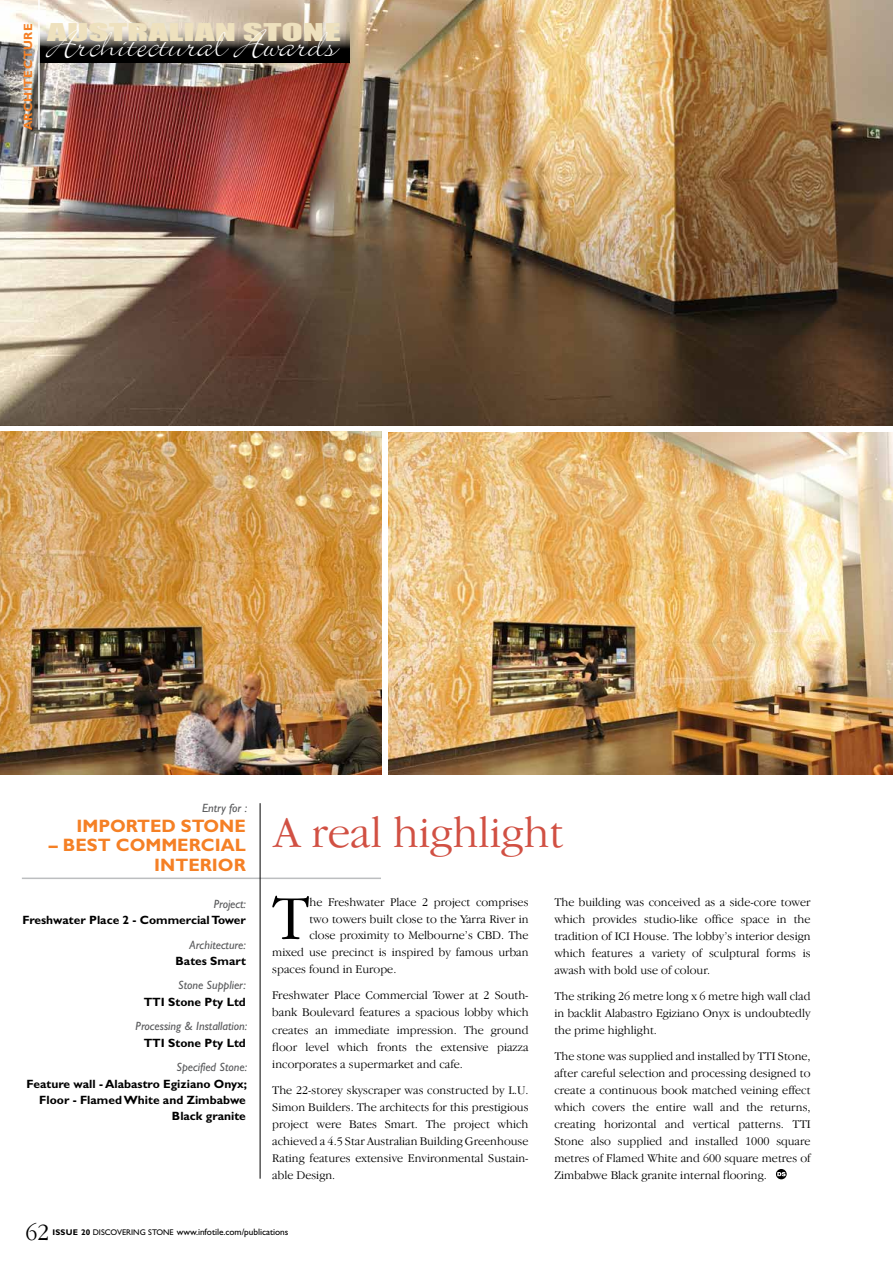
<style>
.page{position:relative;width:893px;height:1263px;background:#fff}
.page>*{position:absolute;margin:0;border:0;box-sizing:border-box;transform-origin:0 0}
.t1{font:300 64.95px "Garamond IT Cby BT";color:#000}
.t2{font:45px "Bickley Script Let Plain";color:#fff}
.t3{font:300 45px "Garamond IT Cby BT";color:#d15043}
.t4{font:300 24px "Garamond IT Cby BT";color:#000}
.t5{font:22.5px "Impact";color:#eee1be;scale:1.75 1}
.t6{font:700 18px/19.5px "Gill Sans";color:#f58025;text-align:right}
.t7{font:300 12.15px/17.1px "Garamond IT Cby BT";color:#000;text-align:justify}
.t8{font:700 12px/16.2px "Gill Sans";color:#000;text-align:right}
.t9{font:italic 12px "Gill Sans";color:#58595b}
.t10{font:700 12px "Gill Sans";letter-spacing:.05em;color:#f58025}
.t11{font:9.3px "Gill Sans";letter-spacing:-.005em;color:#000}
.s1{font-weight:700;font-size:8.25px}
.s2{font-size:8.25px}
</style>
<div class="page">
<img style="left:0;top:0;width:893px;height:425px">
<img style="left:0;top:432px;width:381px;height:342px">
<hr style="left:22px;top:877px;width:359px;height:2px;background:#bcbec0">
<hr style="left:260px;top:803px;width:1px;height:376px;background:#000">
<svg style="left:776px;top:1169px;width:11px;height:10px"></svg>
<svg style="left:777px;top:1172px;width:9px;height:4px"></svg>
<svg style="left:40px;top:27px;width:310px;height:36px;background:#59544d"></svg>
<hr style="left:38px;top:0;width:2px;height:130px;background:#fff">
<img style="left:388px;top:432px;width:505px;height:342px">
<p class="t10" style="left:21px;top:130px;width:109px;rotate:-90deg">architecture</p>
<h3 class="t5" style="left:47px;top:15px;width:169px">AUSTRALIAN STONE</h3>
<h2 class="t2" style="left:47px;top:25px;width:291px">Architectural Awards</h2>
<p class="t9" style="left:202px;top:801px;width:47px">Entry for :</p>
<h3 class="t6" style="left:76px;top:816px;width:169px">I MPORTED STONE</h3>
<h3 class="t6" style="left:49px;top:835px;width:198px">– BEST COMMERCIAL<br>I NTERIOR</h3>
<p class="t9" style="left:214px;top:897px;width:34px">Project:</p>
<p class="t8" style="left:22px;top:912px;width:225px">Freshwater Place 2 - Commercial Tower</p>
<p class="t9" style="left:190px;top:938px;width:58px">Architecture:</p>
<p class="t8" style="left:176px;top:952px;width:72px">Bates Smart</p>
<p class="t9" style="left:178px;top:978px;width:69px">Stone Supplier:</p>
<p class="t8" style="left:144px;top:993px;width:104px">TTI Stone Pty Ltd</p>
<p class="t9" style="left:136px;top:1019px;width:113px">Processing &amp; Installation:</p>
<p class="t8" style="left:144px;top:1034px;width:104px">TTI Stone Pty Ltd</p>
<p class="t9" style="left:177px;top:1060px;width:72px">Specified Stone:</p>
<p class="t8" style="left:27px;top:1075px;width:222px">Feature wall - Alabastro Egiziano Onyx;<br>Floor - Flamed White and Zimbabwe<br>Black granite</p>
<h2 class="t3" style="left:274px;top:806px;width:291px">A real highlight</h2>
<h1 class="t1" style="left:272px;top:880px;width:39px">T</h1>
<p class="t7" style="left:309px;top:893px;width:221px">he Freshwater Place 2 project comprises</p>
<p class="t7" style="left:309px;top:910px;width:221px">two towers built close to the Yarra River in</p>
<p class="t7" style="left:309px;top:926px;width:221px">close proximity to Melbourne’s CBD. The</p>
<p class="t7" style="left:272px;top:944px;width:258px">mixed use precinct is inspired by famous urban</p>
<p class="t7" style="left:272px;top:961px;width:126px">spaces found in Europe.</p>
<p class="t7" style="left:272px;top:986px;width:258px">Freshwater Place Commercial Tower at 2 South&shy;bank Boulevard features a spacious lobby which creates an immediate impression. The ground floor level which fronts the extensive piazza incorporates a supermarket and cafe.</p>
<p class="t7" style="left:272px;top:1081px;width:258px">The 22-storey skyscraper was constructed by L.U.<br>Simon Builders. The architects for this prestigious project were Bates Smart. The project which achieved a 4.5 Star Australian Building Greenhouse Rating features extensive Environmental Sustain&shy;able Design.</p>
<p class="t7" style="left:554px;top:893px;width:258px">The building was conceived as a side-core tower which provides studio-like office space in the tradition of ICI House. The lobby’s interior design which features a variety of sculptural forms is awash with bold use of colour.</p>
<p class="t7" style="left:554px;top:987px;width:258px">The striking 26 metre long x 6 metre high wall clad in backlit Alabastro Egiziano Onyx is undoubtedly the prime highlight.</p>
<p class="t7" style="left:554px;top:1047px;width:258px">The stone was supplied and installed by TTI Stone, after careful selection and processing designed to create a continuous book matched veining effect which covers the entire wall and the returns, creating horizontal and vertical patterns. TTI Stone also supplied and installed 1000 square metres of Flamed White and 600 square metres of Zimbabwe Black granite internal flooring.</p>
<h3 class="t4" style="left:26px;top:1218px;width:26px">62</h3>
<p class="t11" style="left:52px;top:1226px;width:237px"><span class="s1">issue 20</span> <span class="s2">discovering stone</span> www.infotile.com/publications</p>
</div>
